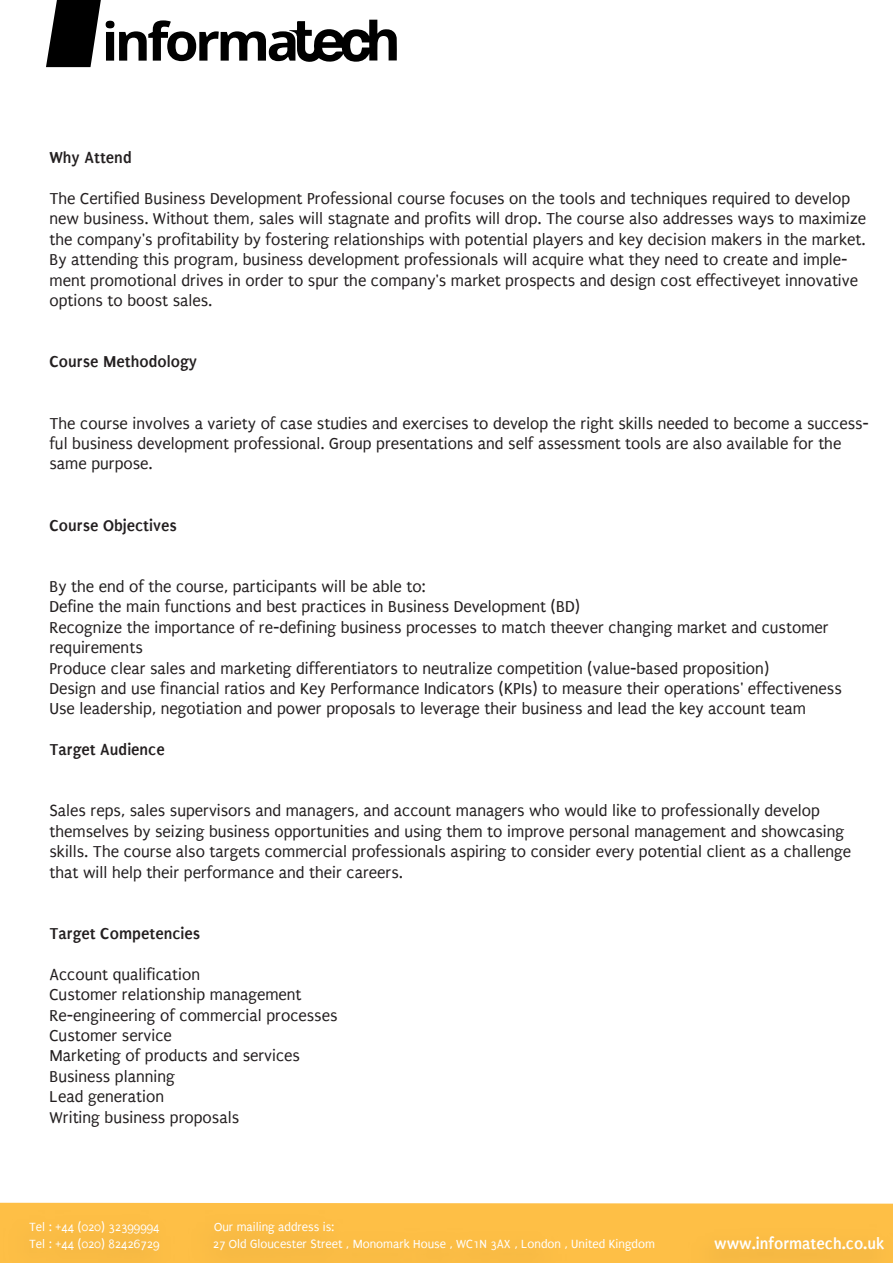
<style>
.page{position:relative;width:893px;height:1263px;background:#fff}
.page>*{position:absolute;margin:0;border:0;box-sizing:border-box;transform-origin:0 0}
.t1{font:16.95px/20.4px "Puritan";color:#231f20}
.t2{font:700 16.95px "Puritan";color:#231f20}
.t3{font:700 16.95px "Puritan";color:#fff}
.t4{font:12.75px/17px "Puritan";color:#fff}
</style>
<div class="page">
<div style="left:601px;top:1203px;width:292px;height:60px;background:#febf46"></div>
<div style="left:0;top:1202px;width:179px;height:61px;background:#fcbe45"></div>
<div style="left:179px;top:1202px;width:422px;height:61px;background:#fdbe45"></div>
<div style="left:679px;top:1216px;width:214px;height:47px;background:#fcbe45"></div>
<svg style="left:46px;top:0;width:351px;height:67px"></svg>
<p class="t2" style="left:50px;top:148px;width:84px">Why Attend</p>
<p class="t1" style="left:50px;top:188px;width:818px">The Certified Business Development Professional course focuses on the tools and techniques required to develop new business. Without them, sales will stagnate and profits will drop. The course also addresses ways to maximize the company's profitability by fostering relationships with potential players and key decision makers in the market.<br>By attending this program, business development professionals will acquire what they need to create and imple&shy;ment promotional drives in order to spur the company's market prospects and design cost effectiveyet innovative options to boost sales.</p>
<p class="t2" style="left:50px;top:352px;width:149px">Course Methodology</p>
<p class="t1" style="left:50px;top:413px;width:821px">The course involves a variety of case studies and exercises to develop the right skills needed to become a success&shy;ful business development professional. Group presentations and self assessment tools are also available for the same purpose.</p>
<p class="t2" style="left:50px;top:516px;width:129px">Course Objectives</p>
<p class="t1" style="left:50px;top:576px;width:794px">By the end of the course, participants will be able to:<br>Define the main functions and best practices in Business Development (BD)<br>Recognize the importance of re-defining business processes to match theever changing market and customer requirements<br>Produce clear sales and marketing differentiators to neutralize competition (value-based proposition)<br>Design and use financial ratios and Key Performance Indicators (KPIs) to measure their operations' effectiveness Use leadership, negotiation and power proposals to leverage their business and lead the key account team</p>
<p class="t2" style="left:50px;top:740px;width:117px">Target Audience</p>
<p class="t1" style="left:50px;top:801px;width:803px">Sales reps, sales supervisors and managers, and account managers who would like to professionally develop themselves by seizing business opportunities and using them to improve personal management and showcasing skills. The course also targets commercial professionals aspiring to consider every potential client as a challenge that will help their performance and their careers.</p>
<p class="t2" style="left:50px;top:924px;width:152px">Target Competencies</p>
<p class="t1" style="left:50px;top:964px;width:289px">Account qualification<br>Customer relationship management<br>Re-engineering of commercial processes<br>Customer service<br>Marketing of products and services<br>Business planning<br>Lead generation<br>Writing business proposals</p>
<p class="t4" style="left:29px;top:1219px;width:132px">Tel : +44 (020) 32399994<br>Tel : +44 (020) 82426729</p>
<p class="t4" style="left:213px;top:1219px;width:444px;line-height:16.5px">Our mailing address is:<br>27 Old Gloucester Street , Monomark House , WC1N 3AX , London , United Kingdom</p>
<p class="t3" style="left:714px;top:1234px;width:171px">www.informatech.co.uk</p>
</div>
